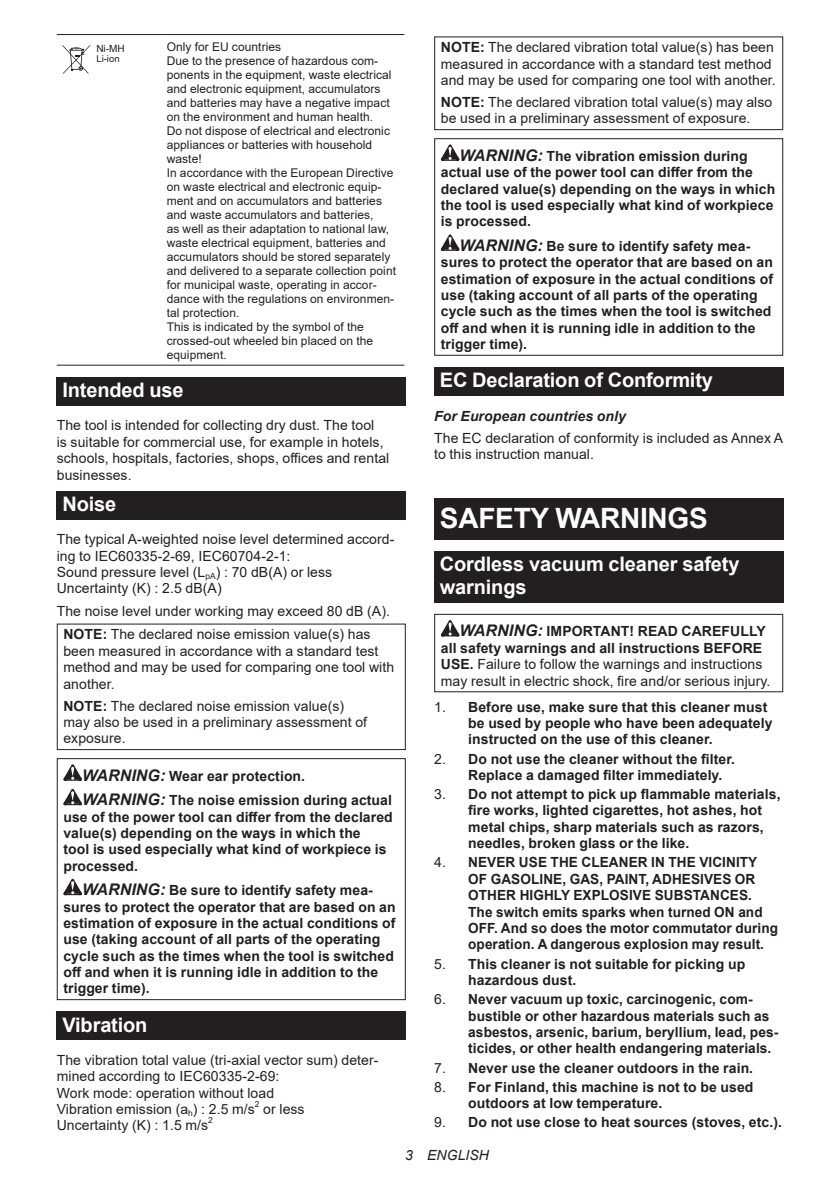
<style>
.page{position:relative;width:840px;height:1191px;background:#fff}
.page>*{position:absolute;margin:0;border:0;box-sizing:border-box;transform-origin:0 0}
.t1{font:700 28px "Arial";letter-spacing:-.01em;color:#fff}
.t2{font:700 20px/23.4px "Arial";letter-spacing:-.01em;color:#fff}
.t3{font:700 14px/16.4px "Arial";letter-spacing:.005em;color:#231f20}
.t4{font:14px/16.4px "Arial";letter-spacing:.005em;color:#231f20}
.t5{font:italic 700 14px "Arial";letter-spacing:.005em;color:#231f20}
.t6{font:italic 14px "Arial";letter-spacing:.005em;color:#231f20}
.t7{font:12px/14px "Arial";letter-spacing:.005em;color:#231f20}
.t8{font:10px "Arial";color:#231f20}
.t9{font:9.6px "Arial";color:#231f20}
.t10{font:8.4px "Arial";color:#231f20}
.s1{font-weight:700}
.s2{font-style:italic;font-size:16px}
.s3{font-weight:700;font-style:italic;font-size:16px}
.s4{font-weight:400}
</style>
<div class="page">
<hr style="left:57px;top:34px;width:104px;height:1px;background:#231f20">
<hr style="left:161px;top:34px;width:243px;height:1px;background:#231f20">
<hr style="left:57px;top:365px;width:104px;height:1px;background:#231f20">
<hr style="left:161px;top:365px;width:243px;height:1px;background:#231f20">
<svg style="left:62px;top:45px;width:28px;height:29px"></svg>
<div style="left:57px;top:377px;width:348px;height:28px;background:#231f20"></div>
<div style="left:57px;top:491px;width:348px;height:28px;background:#231f20"></div>
<div style="left:57px;top:623px;width:348px;height:127px;border:1px solid #231f20"></div>
<svg style="left:63px;top:764px;width:19px;height:16px"></svg>
<svg style="left:63px;top:789px;width:19px;height:16px"></svg>
<svg style="left:63px;top:878px;width:19px;height:17px"></svg>
<div style="left:57px;top:758px;width:348px;height:242px;border:1px solid #231f20"></div>
<div style="left:57px;top:1011px;width:348px;height:29px;background:#231f20"></div>
<div style="left:434px;top:36px;width:348px;height:94px;border:1px solid #231f20"></div>
<svg style="left:440px;top:144px;width:19px;height:17px"></svg>
<svg style="left:440px;top:234px;width:19px;height:17px"></svg>
<div style="left:434px;top:138px;width:348px;height:218px;border:1px solid #231f20"></div>
<div style="left:434px;top:367px;width:348px;height:28px;background:#231f20"></div>
<div style="left:434px;top:498px;width:348px;height:42px;background:#231f20"></div>
<div style="left:434px;top:551px;width:348px;height:52px;background:#231f20"></div>
<svg style="left:440px;top:620px;width:19px;height:16px"></svg>
<div style="left:434px;top:614px;width:348px;height:78px;border:1px solid #231f20"></div>
<p class="t7" style="left:167px;top:39px;width:231px">Only for EU countries<br>Due to the presence of hazardous com&shy;ponents in the equipment, waste electrical and electronic equipment, accumulators and batteries may have a negative impact on the environment and human health.<br>Do not dispose of electrical and electronic appliances or batteries with household waste!<br>In accordance with the European Directive on waste electrical and electronic equip&shy;ment and on accumulators and batteries and waste accumulators and batteries,<br>as well as their adaptation to national law, waste electrical equipment, batteries and accumulators should be stored separately and delivered to a separate collection point for municipal waste, operating in accor&shy;dance with the regulations on environmen&shy;tal protection.<br>This is indicated by the symbol of the crossed-out wheeled bin placed on the equipment.</p>
<h2 class="t2" style="left:62px;top:378px;width:122px">Intended use</h2>
<p class="t4" style="left:57px;top:417px;width:334px">The tool is intended for collecting dry dust. The tool<br>is suitable for commercial use, for example in hotels, schools, hospitals, factories, shops, offices and rental businesses.</p>
<h2 class="t2" style="left:62px;top:492px;width:55px">Noise</h2>
<p class="t4" style="left:57px;top:531px;width:339px">The typical A-weighted noise level determined accord&shy;ing to IEC60335-2-69, IEC60704-2-1:<br>Sound pressure level (L<sub>pA</sub>) : 70 dB(A) or less Uncertainty (K) : 2.5 dB(A)</p>
<p class="t4" style="left:63px;top:598px;width:328px;line-height:23.8px;text-indent:-7px">The noise level under working may exceed 80 dB (A).<br><span class="s1">NOTE:</span> The declared noise emission value(s) has</p>
<p class="t4" style="left:63px;top:642px;width:332px">been measured in accordance with a standard test method and may be used for comparing one tool with another.</p>
<p class="t4" style="left:63px;top:697px;width:305px"><span class="s1">NOTE:</span> The declared noise emission value(s) may also be used in a preliminary assessment of exposure.</p>
<p class="t3" style="left:82px;top:764px;width:311px;line-height:24.4px"><span class="s2">WARNING:</span> Wear ear protection.<br><span class="s2">WARNING:</span> The noise emission during actual</p>
<p class="t3" style="left:63px;top:808px;width:331px">use of the power tool can differ from the declared value(s) depending on the ways in which the<br>tool is used especially what kind of workpiece is processed.</p>
<p class="t3" style="left:63px;top:882px;width:333px;text-indent:19px"><span class="s2">WARNING:</span> Be sure to identify safety mea&shy;sures to protect the operator that are based on an estimation of exposure in the actual conditions of use (taking account of all parts of the operating cycle such as the times when the tool is switched off and when it is running idle in addition to the trigger time).</p>
<h2 class="t2" style="left:62px;top:1013px;width:86px">Vibration</h2>
<p class="t4" style="left:57px;top:1051px;width:323px">The vibration total value (tri-axial vector sum) deter&shy;mined according to IEC60335-2-69:<br>Work mode: operation without load<br>Vibration emission (a<sub>h</sub>) : 2.5 m/s</p>
<p class="t8" style="left:96px;top:42px;width:30px">Ni-MH</p>
<p class="t9" style="left:96px;top:53px;width:25px">Li-ion</p>
<p class="t10" style="left:255px;top:1098px;width:6px">2</p>
<p class="t4" style="left:263px;top:1100px;width:43px">or less</p>
<p class="t4" style="left:57px;top:1117px;width:153px">Uncertainty (K) : 1.5 m/s</p>
<p class="t10" style="left:208px;top:1114px;width:6px">2</p>
<p class="t4" style="left:440px;top:39px;width:336px"><span class="s1">NOTE:</span> The declared vibration total value(s) has been measured in accordance with a standard test method and may be used for comparing one tool with another.</p>
<p class="t4" style="left:440px;top:94px;width:333px"><span class="s1">NOTE:</span> The declared vibration total value(s) may also be used in a preliminary assessment of exposure.</p>
<p class="t3" style="left:440px;top:148px;width:336px;text-indent:19px"><span class="s2">WARNING:</span> The vibration emission during actual use of the power tool can differ from the declared value(s) depending on the ways in which the tool is used especially what kind of workpiece is processed.</p>
<p class="t3" style="left:440px;top:238px;width:333px;text-indent:19px"><span class="s2">WARNING:</span> Be sure to identify safety mea&shy;sures to protect the operator that are based on an estimation of exposure in the actual conditions of use (taking account of all parts of the operating cycle such as the times when the tool is switched off and when it is running idle in addition to the trigger time).</p>
<h2 class="t2" style="left:439px;top:368px;width:274px">EC Declaration of Conformity</h2>
<p class="t5" style="left:434px;top:406px;width:193px">For European countries only</p>
<p class="t4" style="left:434px;top:429px;width:350px">The EC declaration of conformity is included as Annex A to this instruction manual.</p>
<h1 class="t1" style="left:439px;top:499px;width:269px">SAFETY WARNINGS</h1>
<h2 class="t2" style="left:439px;top:552px;width:301px">Cordless vacuum cleaner safety warnings</h2>
<p class="t4" style="left:440px;top:623px;width:331px;text-indent:19px"><span class="s3">WARNING:</span> <span class="s1">IMPORTANT! READ CAREFULLY all safety warnings and all instructions BEFORE USE.</span> Failure to follow the warnings and instructions may result in electric shock, fire and/or serious injury.</p>
<p class="t3" style="left:468px;top:698px;width:305px;text-indent:-34px"><span class="s4">1.</span> Before use, make sure that this cleaner must be used by people who have been adequately instructed on the use of this cleaner.</p>
<p class="t3" style="left:468px;top:750px;width:268px;text-indent:-34px"><span class="s4">2.</span> Do not use the cleaner without the filter.<br>Replace a damaged filter immediately.</p>
<p class="t3" style="left:468px;top:786px;width:313px;text-indent:-34px"><span class="s4">3.</span> Do not attempt to pick up flammable materials, fire works, lighted cigarettes, hot ashes, hot metal chips, sharp materials such as razors, needles, broken glass or the like.</p>
<p class="t3" style="left:468px;top:854px;width:311px;text-indent:-34px"><span class="s4">4.</span> NEVER USE THE CLEANER IN THE VICINITY OF GASOLINE, GAS, PAINT, ADHESIVES OR OTHER HIGHLY EXPLOSIVE SUBSTANCES.<br>The switch emits sparks when turned ON and OFF. And so does the motor commutator during operation. A dangerous explosion may result.</p>
<p class="t3" style="left:468px;top:955px;width:278px;text-indent:-34px"><span class="s4">5.</span> This cleaner is not suitable for picking up hazardous dust.</p>
<p class="t3" style="left:468px;top:991px;width:311px;text-indent:-34px"><span class="s4">6.</span> Never vacuum up toxic, carcinogenic, com&shy;bustible or other hazardous materials such as asbestos, arsenic, barium, beryllium, lead, pes&shy;ticides, or other health endangering materials.</p>
<p class="t3" style="left:434px;top:1059px;width:320px"><span class="s4">7.</span> Never use the cleaner outdoors in the rain.</p>
<p class="t3" style="left:468px;top:1078px;width:286px;text-indent:-34px"><span class="s4">8.</span> For Finland, this machine is not to be used outdoors at low temperature.</p>
<p class="t3" style="left:434px;top:1114px;width:349px"><span class="s4">9.</span> Do not use close to heat sources (stoves, etc.).</p>
<p class="t6" style="left:405px;top:1146px;width:85px">3 ENGLISH</p>
</div>
